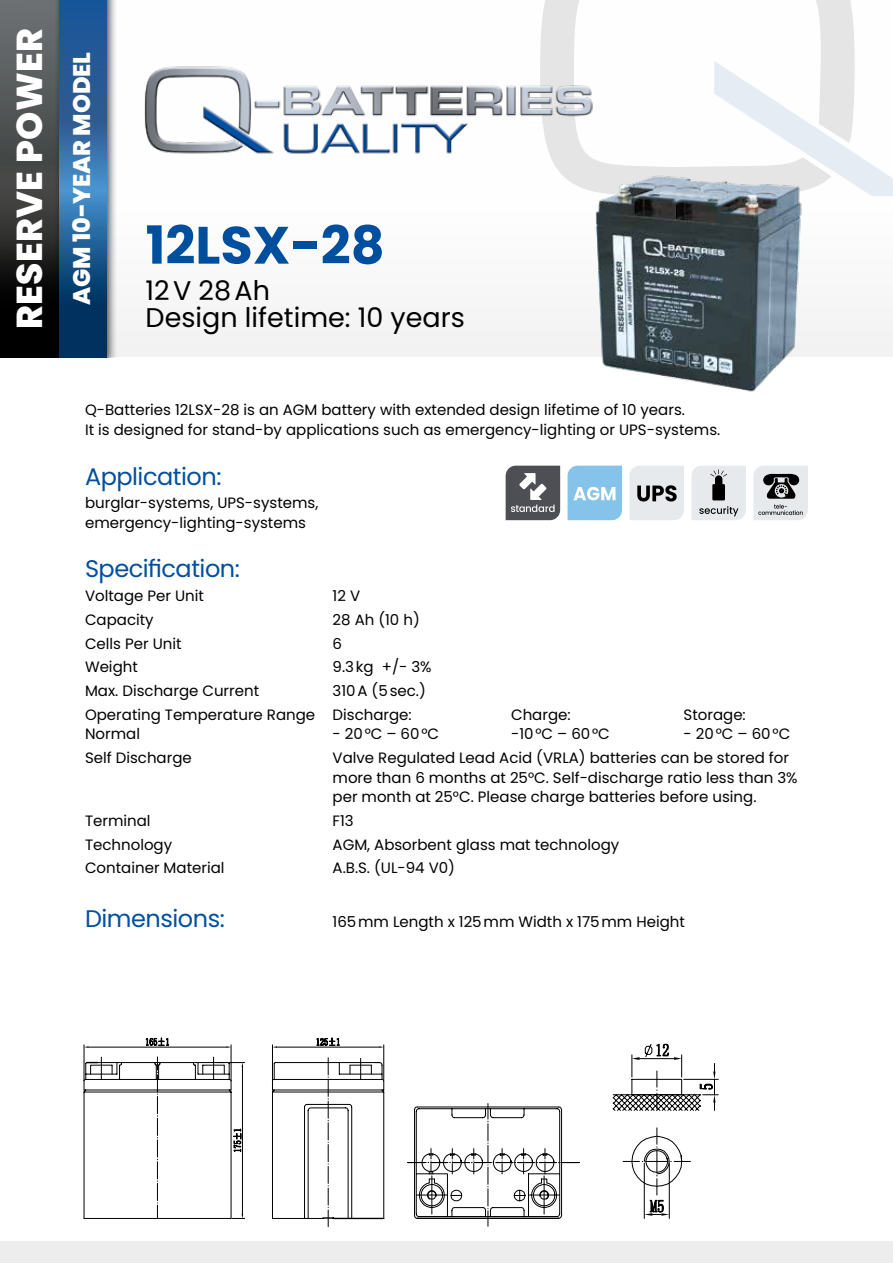
<style>
.page{position:relative;width:893px;height:1263px;background:#fff}
.page>*{position:absolute;margin:0;border:0;box-sizing:border-box;transform-origin:0 0}
.t1{font:700 52.5px "Poppins";color:#004f9f}
.t2{font:800 36px "Poppins";letter-spacing:.01em;color:#fff}
.t3{font:27px "Poppins";color:#000}
.t4{font:24px "Poppins";letter-spacing:-.02em;color:#004f9f}
.t5{font:800 24px "Poppins";color:#fff}
.t6{font:15px/19.5px "Poppins";color:#000}
</style>
<div class="page">
<svg style="left:84px;top:1037px;width:301px;height:190px"></svg>
<svg style="left:408px;top:1103px;width:171px;height:123px"></svg>
<hr style="left:528px;top:1195px;width:32px;height:1px;background:#000">
<svg style="left:612px;top:1043px;width:107px;height:176px"></svg>
<div style="left:0;top:1242px;width:893px;height:21px;background:#ededed"></div>
<svg style="left:540px;top:0;width:315px;height:61px"></svg>
<svg style="left:714px;top:61px;width:179px;height:135px"></svg>
<img style="left:144px;top:59px;width:479px;height:95px">
<svg style="left:0;top:0;width:53px;height:357px;background:#393b3b"></svg>
<div style="left:53px;top:0;width:65px;height:357px;background:#000;opacity:.75"></div>
<svg style="left:59px;top:0;width:47px;height:357px;background:#215a92"></svg>
<svg style="left:629px;top:466px;width:55px;height:54px;background:#ccced0"></svg>
<svg style="left:691px;top:466px;width:55px;height:54px;background:#caccce"></svg>
<svg style="left:753px;top:466px;width:55px;height:54px;background:#b6b8b9"></svg>
<svg style="left:506px;top:466px;width:54px;height:54px;background:#6a6a70"></svg>
<svg style="left:567px;top:466px;width:55px;height:54px;background:#95caed"></svg>
<img style="left:519px;top:154px;width:342px;height:238px">
<h2 class="t2" style="left:9px;top:329px;width:302px;rotate:-90deg">RESERVE POWER</h2>
<h3 class="t5" style="left:68px;top:305px;width:255px;rotate:-90deg">AGM 10-YEAR MODEL</h3>
<h1 class="t1" style="left:146px;top:215px;width:241px">12LSX-28</h1>
<h3 class="t3" style="left:146px;top:275px;width:126px">12V 28Ah</h3>
<h3 class="t3" style="left:146px;top:302px;width:321px">Design lifetime: 10 years</h3>
<p class="t6" style="left:85px;top:401px;width:637px">Q-Batteries 12LSX-28 is an AGM battery with extended design lifetime of 10 years.<br>It is designed for stand-by applications such as emergency-lighting or UPS-systems.</p>
<h3 class="t4" style="left:85px;top:462px;width:138px">Application:</h3>
<p class="t6" style="left:85px;top:493px;width:235px">burglar-systems, UPS-systems, emergency-lighting-systems</p>
<h3 class="t4" style="left:85px;top:555px;width:156px">Specification:</h3>
<p class="t6" style="left:85px;top:586px;width:120px">Voltage Per Unit</p>
<p class="t6" style="left:333px;top:586px;width:29px">12 V</p>
<p class="t6" style="left:85px;top:610px;width:70px">Capacity</p>
<p class="t6" style="left:333px;top:610px;width:89px">28 Ah (10 h)</p>
<p class="t6" style="left:85px;top:634px;width:98px">Cells Per Unit</p>
<p class="t6" style="left:333px;top:634px;width:11px">6</p>
<p class="t6" style="left:85px;top:657px;width:54px">Weight</p>
<p class="t6" style="left:333px;top:657px;width:101px">9.3kg +/- 3%</p>
<p class="t6" style="left:85px;top:681px;width:176px">Max. Discharge Current</p>
<p class="t6" style="left:85px;top:679px;width:342px;line-height:23.7px;text-indent:247px">310A (5sec.)<br>Operating Temperature Range Discharge:</p>
<p class="t6" style="left:511px;top:705px;width:61px">Charge:</p>
<p class="t6" style="left:684px;top:705px;width:64px">Storage:</p>
<p class="t6" style="left:85px;top:724px;width:57px">Normal</p>
<p class="t6" style="left:333px;top:724px;width:108px">- 20°C – 60°C</p>
<p class="t6" style="left:511px;top:724px;width:100px">-10°C – 60°C</p>
<p class="t6" style="left:684px;top:724px;width:108px">- 20°C – 60°C</p>
<p class="t6" style="left:85px;top:748px;width:108px">Self Discharge</p>
<p class="t6" style="left:333px;top:748px;width:467px">Valve Regulated Lead Acid (VRLA) batteries can be stored for more than 6 months at 25°C. Self-discharge ratio less than 3% per month at 25°C. Please charge batteries before using.</p>
<p class="t6" style="left:85px;top:811px;width:67px">Terminal</p>
<p class="t6" style="left:333px;top:811px;width:23px">F13</p>
<p class="t6" style="left:85px;top:834px;width:89px">Technology</p>
<p class="t6" style="left:333px;top:834px;width:288px">AGM, Absorbent glass mat technology</p>
<p class="t6" style="left:85px;top:858px;width:141px">Container Material</p>
<p class="t6" style="left:333px;top:858px;width:124px">A.B.S. (UL-94 V0)</p>
<h3 class="t4" style="left:85px;top:905px;width:141px">Dimensions:</h3>
<p class="t6" style="left:333px;top:912px;width:354px">165mm Length x 125mm Width x 175mm Height</p>
</div>
